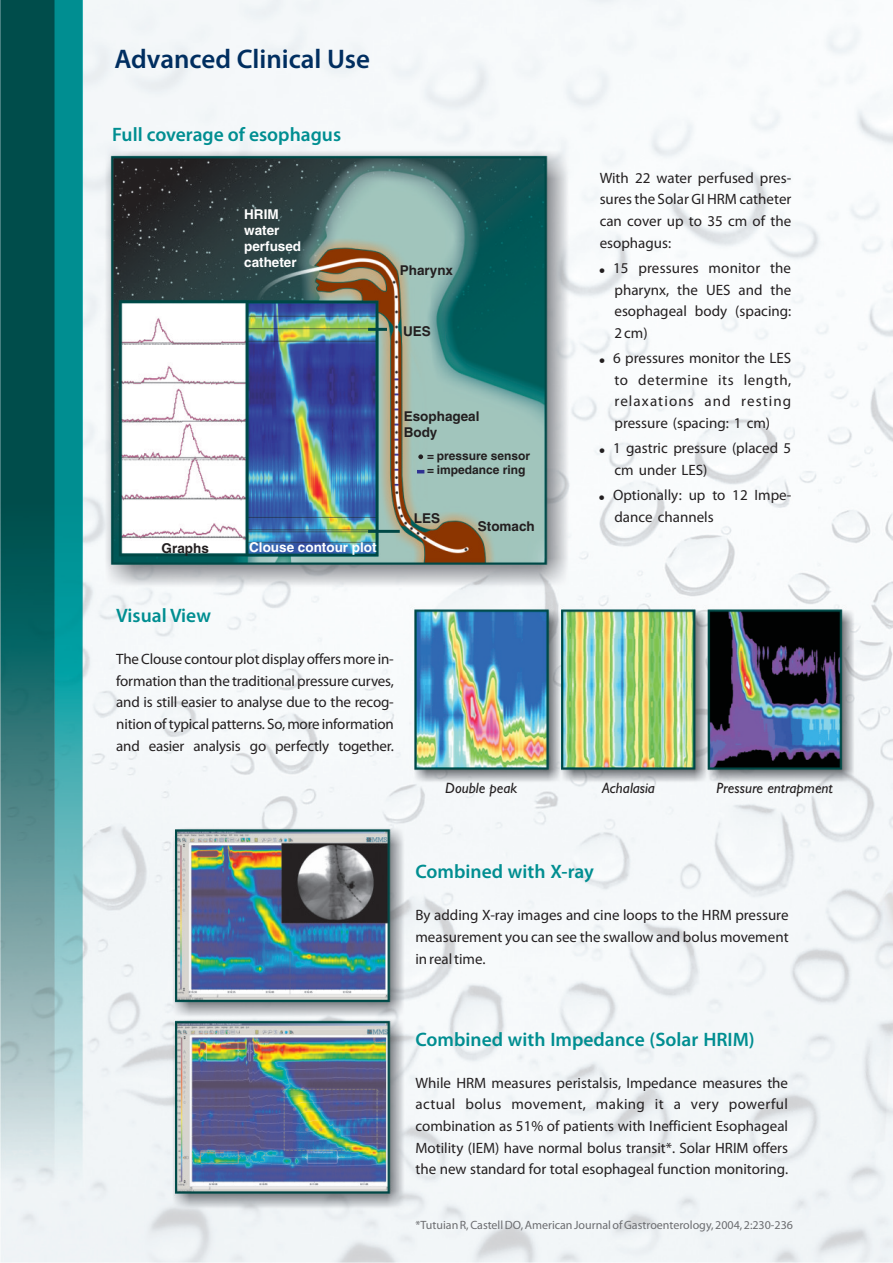
<style>
.page{position:relative;width:893px;height:1263px;background:#fff}
.page>*{position:absolute;margin:0;border:0;box-sizing:border-box;transform-origin:0 0}
.t1{font:600 27px "Myriad Pro";color:#002e60}
.t2{font:600 19.5px "Myriad Pro";color:#008e91}
.t3{font:15px/21.6px "Myriad Pro";color:#231f20;text-align:justify}
.t4{font:italic 15px "Gill Sans";color:#231f20}
.t5{font:700 13.5px/16px "Switzerland Plain";color:#fff}
.t6{font:700 13.5px/16px "Switzerland Plain";color:#231f20}
.t7{font:12px "Myriad Pro";color:#6c6d70}
.t8{font:700 12px/14.2px "Switzerland Plain";color:#231f20}
</style>
<div class="page">
<img style="left:0;top:0;width:893px;height:1263px">
<hr style="left:368px;top:530px;width:32px;height:3px;background:#004846">
<hr style="left:368px;top:328px;width:19px;height:3px;background:#004846">
<svg style="left:417px;top:470px;width:8px;height:4px"></svg>
<svg style="left:418px;top:454px;width:5px;height:5px"></svg>
<svg style="left:600px;top:268px;width:4px;height:5px"></svg>
<svg style="left:600px;top:358px;width:4px;height:5px"></svg>
<svg style="left:600px;top:448px;width:4px;height:5px"></svg>
<svg style="left:600px;top:495px;width:4px;height:5px"></svg>
<h1 class="t1" style="left:114px;top:48px;width:257px">Advanced Clinical Use</h1>
<h2 class="t2" style="left:112px;top:126px;width:230px">Full coverage of esophagus</h2>
<p class="t5" style="left:244px;top:207px;width:59px">HRIM water perfused catheter</p>
<p class="t6" style="left:400px;top:264px;width:55px">Pharynx</p>
<p class="t6" style="left:403px;top:324px;width:29px">UES</p>
<p class="t6" style="left:162px;top:541px;width:49px">Graphs</p>
<p class="t5" style="left:249px;top:541px;width:129px">Clouse contour plot</p>
<p class="t6" style="left:404px;top:409px;width:77px">Esophageal<br>Body</p>
<p class="t8" style="left:427px;top:450px;width:105px">= pressure sensor = impedance ring</p>
<p class="t6" style="left:414px;top:512px;width:28px">LES</p>
<p class="t6" style="left:478px;top:520px;width:59px">Stomach</p>
<h2 class="t2" style="left:116px;top:607px;width:96px">Visual View</h2>
<p class="t3" style="left:116px;top:650px;width:279px">The Clouse contour plot display offers more in&shy;formation than the traditional pressure curves, and is still easier to analyse due to the recog&shy;nition of typical patterns. So, more information and easier analysis go perfectly together.</p>
<p class="t3" style="left:600px;top:168px;width:193px">With 22 water perfused pres&shy;sures the Solar GI HRM catheter can cover up to 35 cm of the esophagus:</p>
<p class="t3" style="left:613px;top:258px;width:180px">15 pressures monitor the pharynx, the UES and the esophageal body (spacing:<br>2 cm)</p>
<p class="t3" style="left:613px;top:348px;width:180px">6 pressures monitor the LES to determine its length, relaxations and resting pressure (spacing: 1 cm)</p>
<p class="t3" style="left:613px;top:439px;width:180px">1 gastric pressure (placed 5 cm under LES)</p>
<p class="t3" style="left:613px;top:485px;width:180px">Optionally: up to 12 Impe&shy;dance channels</p>
<p class="t4" style="left:445px;top:782px;width:74px">Double peak</p>
<p class="t4" style="left:602px;top:783px;width:54px">Achalasia</p>
<p class="t4" style="left:716px;top:782px;width:118px">Pressure entrapment</p>
<h2 class="t2" style="left:415px;top:863px;width:180px">Combined with X-ray</h2>
<p class="t3" style="left:415px;top:906px;width:375px">By adding X-ray images and cine loops to the HRM pressure measurement you can see the swallow and bolus movement in real time.</p>
<h2 class="t2" style="left:415px;top:1031px;width:341px">Combined with Impedance (Solar HRIM)</h2>
<p class="t3" style="left:415px;top:1073px;width:374px">While HRM measures peristalsis, Impedance measures the actual bolus movement, making it a very powerful combination as 51% of patients with Inefficient Esophageal Motility (IEM) have normal bolus transit*. Solar HRIM offers the new standard for total esophageal function monitoring.</p>
<p class="t7" style="left:415px;top:1220px;width:379px">*Tutuian R, Castell DO, American Journal of Gastroenterology, 2004, 2:230-236</p>
</div>
